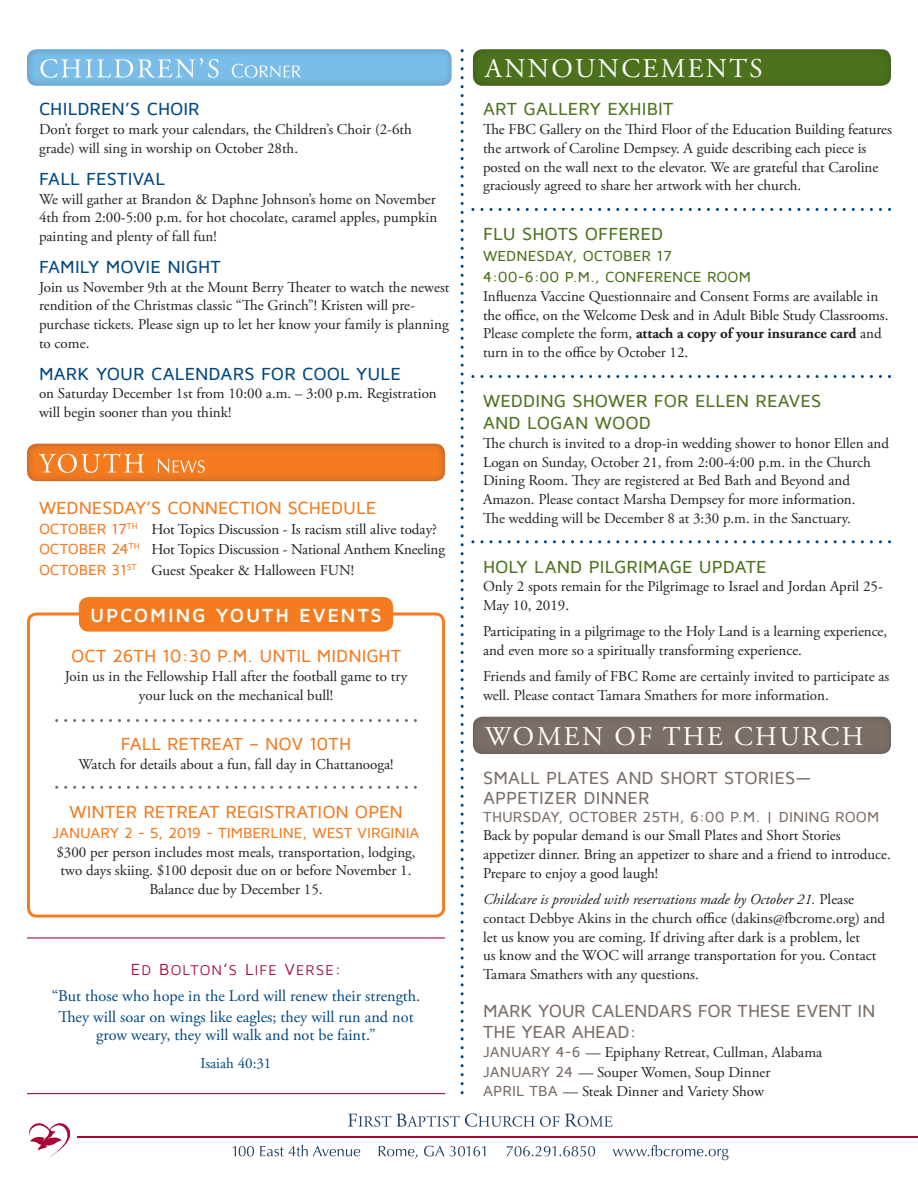
<style>
.page{position:relative;width:918px;height:1188px;background:#fff}
.page>*{position:absolute;margin:0;border:0;box-sizing:border-box;transform-origin:0 0}
.t1{font:27px "Adobe Garamond Pro";letter-spacing:.09em;color:#fff}
.t2{font:700 19.5px "Maven Pro";letter-spacing:.09em;color:#fff}
.t3{font:500 18px "Maven Pro";color:#f47b20}
.t4{font:500 18px/22.5px "Maven Pro";letter-spacing:.01em;color:#4c721d}
.t5{font:500 18px/19.5px "Maven Pro";color:#7b6e66}
.t6{font:500 18px "Maven Pro";letter-spacing:.005em;color:#00467f}
.t7{font:16.2px/20.5px "Adobe Garamond Pro";color:#00467f;text-align:center}
.t8{font:15px/18.8px "Adobe Garamond Pro";color:#231f20}
.t9{font:500 15px/21px "Maven Pro";color:#4c721d}
.t10{font:500 15px "Maven Pro";letter-spacing:.005em;color:#7b6e66}
.t11{font:500 15px "Maven Pro";color:#f47b20}
.t12{font:15px "Adobe Garamond Pro";color:#00467f}
.t13{font:14.55px "Maven Pro";letter-spacing:.08em;color:#ab0534}
.s1{font-family:"Maven Pro";font-weight:500;color:#f47b20}
.s2{font-size:16.5px}
.s3{font-weight:700}
.s4{font-style:italic}
.s5{font-family:"Maven Pro";font-weight:500;color:#7b6e66}
</style>
<div class="page">
<svg style="left:233px;top:1145px;width:496px;height:15px"></svg>
<svg style="left:28px;top:1123px;width:43px;height:34px"></svg>
<svg style="left:348px;top:1113px;width:265px;height:14px"></svg>
<img style="left:473px;top:49px;width:418px;height:37px">
<img style="left:473px;top:717px;width:418px;height:37px">
<hr style="left:77px;top:1136px;width:841px;height:2px;background:#ab0534">
<svg style="left:461px;top:49px;width:3px;height:1045px"></svg>
<img style="left:27px;top:49px;width:425px;height:37px">
<svg style="left:40px;top:58px;width:261px;height:20px;background:#91c8ec"></svg>
<img style="left:27px;top:444px;width:418px;height:37px;border-radius:10px">
<svg style="left:39px;top:453px;width:166px;height:20px;background:#f59246"></svg>
<svg style="left:27px;top:613px;width:418px;height:305px"></svg>
<div style="left:79px;top:597px;width:314px;height:35px;background:#f47b20;border-radius:10px"></div>
<hr style="left:27px;top:937px;width:418px;height:2px;background:#ab0534">
<hr style="left:27px;top:1093px;width:418px;height:1px;background:#ab0534">
<svg style="left:471px;top:375px;width:420px;height:3px"></svg>
<svg style="left:471px;top:540px;width:420px;height:3px"></svg>
<svg style="left:471px;top:208px;width:420px;height:3px"></svg>
<svg style="left:55px;top:719px;width:362px;height:3px"></svg>
<svg style="left:55px;top:786px;width:362px;height:3px"></svg>
<p class="t6" style="left:39px;top:98px;width:162px">CHILDREN’S CHOIR</p>
<p class="t8" style="left:39px;top:121px;width:374px">Don’t forget to mark your calendars, the Children’s Choir (2-6th grade) will sing in worship on October 28th.</p>
<p class="t6" style="left:39px;top:167px;width:128px">FALL FESTIVAL</p>
<p class="t8" style="left:39px;top:191px;width:400px;text-align:justify">We will gather at Brandon &amp; Daphne Johnson’s home on November 4th from 2:00-5:00 p.m. for hot chocolate, caramel apples, pumpkin painting and plenty of fall fun!</p>
<p class="t6" style="left:39px;top:255px;width:183px">FAMILY MOVIE NIGHT</p>
<p class="t8" style="left:39px;top:279px;width:412px">Join us November 9th at the Mount Berry Theater to watch the newest rendition of the Christmas classic “The Grinch”! Kristen will pre&shy;purchase tickets. Please sign up to let her know your family is planning to come.</p>
<p class="t6" style="left:39px;top:362px;width:363px">MARK YOUR CALENDARS FOR COOL YULE</p>
<p class="t8" style="left:39px;top:386px;width:399px">on Saturday December 1st from 10:00 a.m. – 3:00 p.m. Registration will begin sooner than you think!</p>
<p class="t3" style="left:39px;top:497px;width:339px">WEDNESDAY’S CONNECTION SCHEDULE</p>
<p class="t8" style="left:39px;top:521px;width:408px;line-height:20.2px"><span class="s1">OCTOBER 17</span><sup>TH</sup> Hot Topics Discussion - Is racism still alive today?<br><span class="s1">OCTOBER 24</span><sup>TH</sup> Hot Topics Discussion - National Anthem Kneeling<br><span class="s1">OCTOBER 31</span><sup>ST</sup> Guest Speaker &amp; Halloween FUN!</p>
<h2 class="t2" style="left:90px;top:603px;width:293px">UPCOMING YOUTH EVENTS</h2>
<p class="t3" style="left:71px;top:645px;width:331px">OCT 26TH 10:30 P.M. UNTIL MIDNIGHT</p>
<p class="t8" style="left:65px;top:668px;width:344px;text-align:center">Join us in the Fellowship Hall after the football game to try your luck on the mechanical bull!</p>
<p class="t3" style="left:121px;top:732px;width:232px">FALL RETREAT – NOV 10TH</p>
<p class="t8" style="left:78px;top:756px;width:317px">Watch for details about a fun, fall day in Chattanooga!</p>
<p class="t3" style="left:70px;top:801px;width:335px">WINTER RETREAT REGISTRATION OPEN</p>
<p class="t11" style="left:53px;top:823px;width:368px">JANUARY 2 - 5, 2019 - TIMBERLINE, WEST VIRGINIA</p>
<p class="t8" style="left:56px;top:844px;width:361px;text-align:center">$300 per person includes most meals, transportation, lodging, two days skiing. $100 deposit due on or before November 1.<br>Balance due by December 15.</p>
<p class="t13" style="left:131px;top:961px;width:212px"><span class="s2">E</span>D <span class="s2">B</span>OLTON<span class="s2">’</span>S <span class="s2">L</span>IFE <span class="s2">V</span>ERSE<span class="s2">:</span></p>
<p class="t7" style="left:52px;top:987px;width:370px">“But those who hope in the Lord will renew their strength.<br>They will soar on wings like eagles; they will run and not</p>
<p class="t7" style="left:96px;top:1026px;width:281px">grow weary, they will walk and not be faint.”</p>
<p class="t12" style="left:201px;top:1057px;width:72px">Isaiah 40:31</p>
<h1 class="t1" style="left:485px;top:58px;width:279px">ANNOUNCEMENTS</h1>
<p class="t4" style="left:483px;top:97px;width:192px">ART GALLERY EXHIBIT</p>
<p class="t8" style="left:483px;top:121px;width:410px">The FBC Gallery on the Third Floor of the Education Building features the artwork of Caroline Dempsey. A guide describing each piece is posted on the wall next to the elevator. We are grateful that Caroline graciously agreed to share her artwork with her church.</p>
<p class="t4" style="left:483px;top:222px;width:182px">FLU SHOTS OFFERED</p>
<p class="t9" style="left:483px;top:245px;width:270px">WEDNESDAY, OCTOBER 17<br>4:00-6:00 P.M., CONFERENCE ROOM</p>
<p class="t8" style="left:483px;top:288px;width:407px">Influenza Vaccine Questionnaire and Consent Forms are available in the office, on the Welcome Desk and in Adult Bible Study Classrooms.<br>Please complete the form, <span class="s3">attach a copy of your insurance card</span> and turn in to the office by October 12.</p>
<p class="t4" style="left:483px;top:389px;width:340px">WEDDING SHOWER FOR ELLEN REAVES<br>AND LOGAN WOOD</p>
<p class="t8" style="left:483px;top:435px;width:408px">The church is invited to a drop-in wedding shower to honor Ellen and Logan on Sunday, October 21, from 2:00-4:00 p.m. in the Church Dining Room. They are registered at Bed Bath and Beyond and Amazon. Please contact Marsha Dempsey for more information.<br>The wedding will be December 8 at 3:30 p.m. in the Sanctuary.</p>
<p class="t4" style="left:483px;top:555px;width:285px">HOLY LAND PILGRIMAGE UPDATE</p>
<p class="t8" style="left:483px;top:578px;width:401px">Only 2 spots remain for the Pilgrimage to Israel and Jordan April 25-<br>May 10, 2019.</p>
<p class="t8" style="left:483px;top:623px;width:406px">Participating in a pilgrimage to the Holy Land is a learning experience, and even more so a spiritually transforming experience.</p>
<p class="t8" style="left:483px;top:669px;width:408px">Friends and family of FBC Rome are certainly invited to participate as well. Please contact Tamara Smathers for more information.</p>
<h1 class="t1" style="left:485px;top:726px;width:380px">WOMEN OF THE CHURCH</h1>
<p class="t5" style="left:483px;top:767px;width:330px">SMALL PLATES AND SHORT STORIES—<br>APPETIZER DINNER</p>
<p class="t10" style="left:483px;top:807px;width:398px">THURSDAY, OCTOBER 25TH, 6:00 P.M. | DINING ROOM</p>
<p class="t8" style="left:483px;top:827px;width:409px">Back by popular demand is our Small Plates and Short Stories appetizer dinner. Bring an appetizer to share and a friend to introduce.<br>Prepare to enjoy a good laugh!</p>
<p class="t8" style="left:483px;top:891px;width:404px"><span class="s4">Childcare is provided with reservations made by October 21.</span> Please contact Debbye Akins in the church office (dakins@fbcrome.org) and let us know you are coming. If driving after dark is a problem, let<br>us know and the WOC will arrange transportation for you. Contact Tamara Smathers with any questions.</p>
<p class="t5" style="left:483px;top:999px;width:394px;line-height:21px">MARK YOUR CALENDARS FOR THESE EVENT IN<br>THE YEAR AHEAD:</p>
<p class="t8" style="left:483px;top:1044px;width:341px;line-height:19.5px"><span class="s5">JANUARY 4-6</span> — Epiphany Retreat, Cullman, Alabama<br><span class="s5">JANUARY 24</span> — Souper Women, Soup Dinner<br><span class="s5">APRIL TBA</span> — Steak Dinner and Variety Show</p>
</div>
